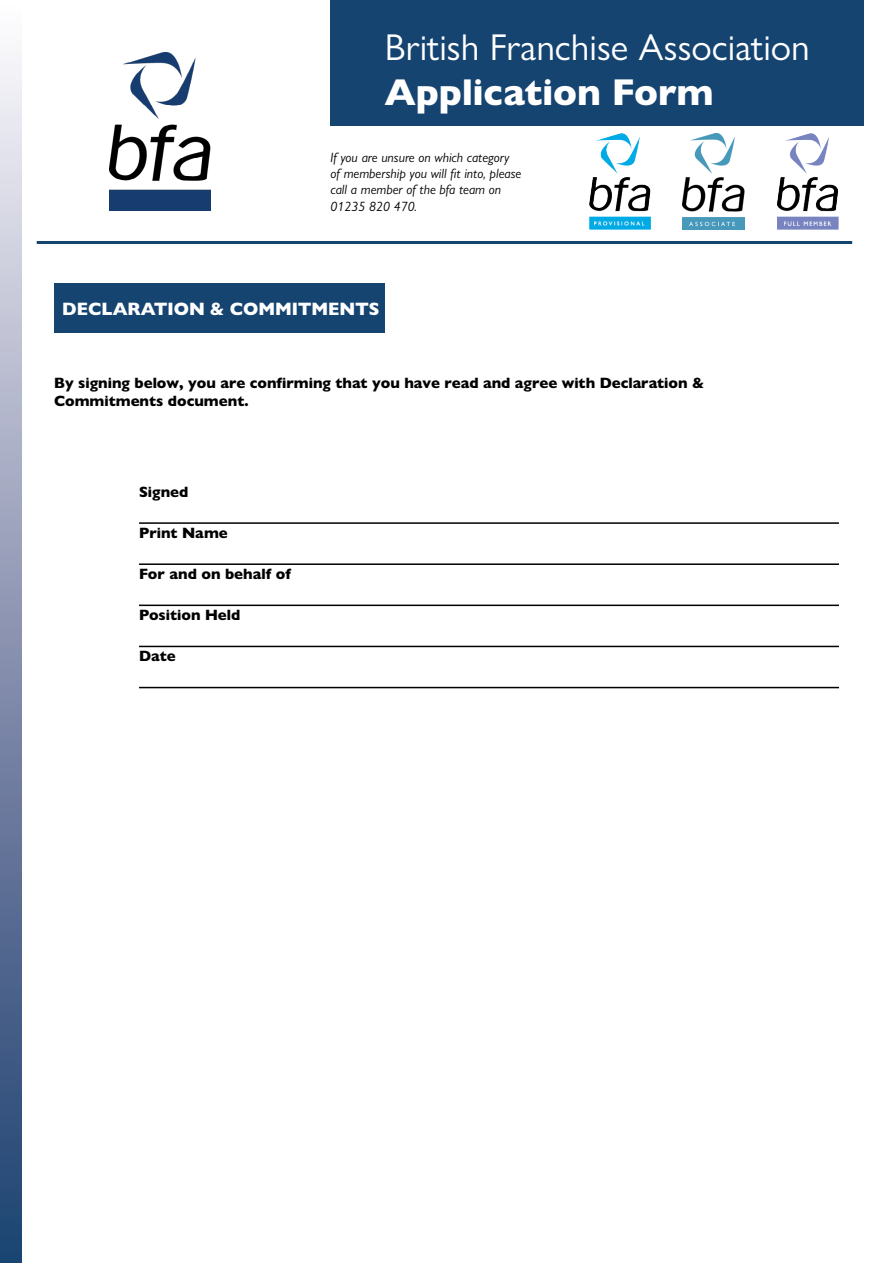
<style>
.page{position:relative;width:893px;height:1263px;background:#fff}
.page>*{position:absolute;margin:0;border:0;box-sizing:border-box;transform-origin:0 0}
.t1{font:37.5px "Gill Sans Nova";color:#fff}
.t2{font:800 37.5px "Gill Sans Nova";color:#fff}
.t3{font:800 18px "Gill Sans Nova";color:#fff}
.t4{font:800 15px/18px "Gill Sans Nova";color:#000}
.t5{font:italic 13.5px/16.2px "Gill Sans Nova";color:#000}
</style>
<div class="page">
<div style="left:330px;top:0;width:534px;height:126px;background:#154471"></div>
<hr style="left:37px;top:241px;width:815px;height:3px;background:#154471">
<div style="left:54px;top:284px;width:331px;height:49px;background:#154471"></div>
<div style="left:0;top:0;width:22px;height:1263px;background:linear-gradient(to bottom,#fef7fc,#1a3a6c)"></div>
<hr style="left:139px;top:522px;width:700px;height:2px;background:#000">
<hr style="left:139px;top:646px;width:700px;height:1px;background:#000">
<hr style="left:139px;top:563px;width:700px;height:2px;background:#000">
<hr style="left:139px;top:687px;width:700px;height:1px;background:#000">
<hr style="left:139px;top:605px;width:700px;height:1px;background:#000">
<img style="left:589px;top:133px;width:62px;height:97px">
<img style="left:683px;top:133px;width:62px;height:97px">
<img style="left:777px;top:133px;width:62px;height:97px">
<img style="left:109px;top:52px;width:102px;height:158px">
<h1 class="t1" style="left:385px;top:25px;width:426px">British Franchise Association</h1>
<h1 class="t2" style="left:385px;top:69px;width:330px">Application Form</h1>
<p class="t5" style="left:330px;top:149px;width:192px">If you are unsure on which category of membership you will fit into, please call a member of the bfa team on<br>01235 820 470.</p>
<p class="t3" style="left:62px;top:298px;width:319px">DECLARATION &amp; COMMITMENTS</p>
<p class="t4" style="left:54px;top:374px;width:652px">By signing below, you are confirming that you have read and agree with Declaration &amp;<br>Commitments document.</p>
<p class="t4" style="left:139px;top:483px;width:51px">Signed</p>
<p class="t4" style="left:139px;top:524px;width:90px">Print Name</p>
<p class="t4" style="left:139px;top:565px;width:153px">For and on behalf of</p>
<p class="t4" style="left:139px;top:606px;width:103px">Position Held</p>
<p class="t4" style="left:139px;top:647px;width:38px">Date</p>
</div>
